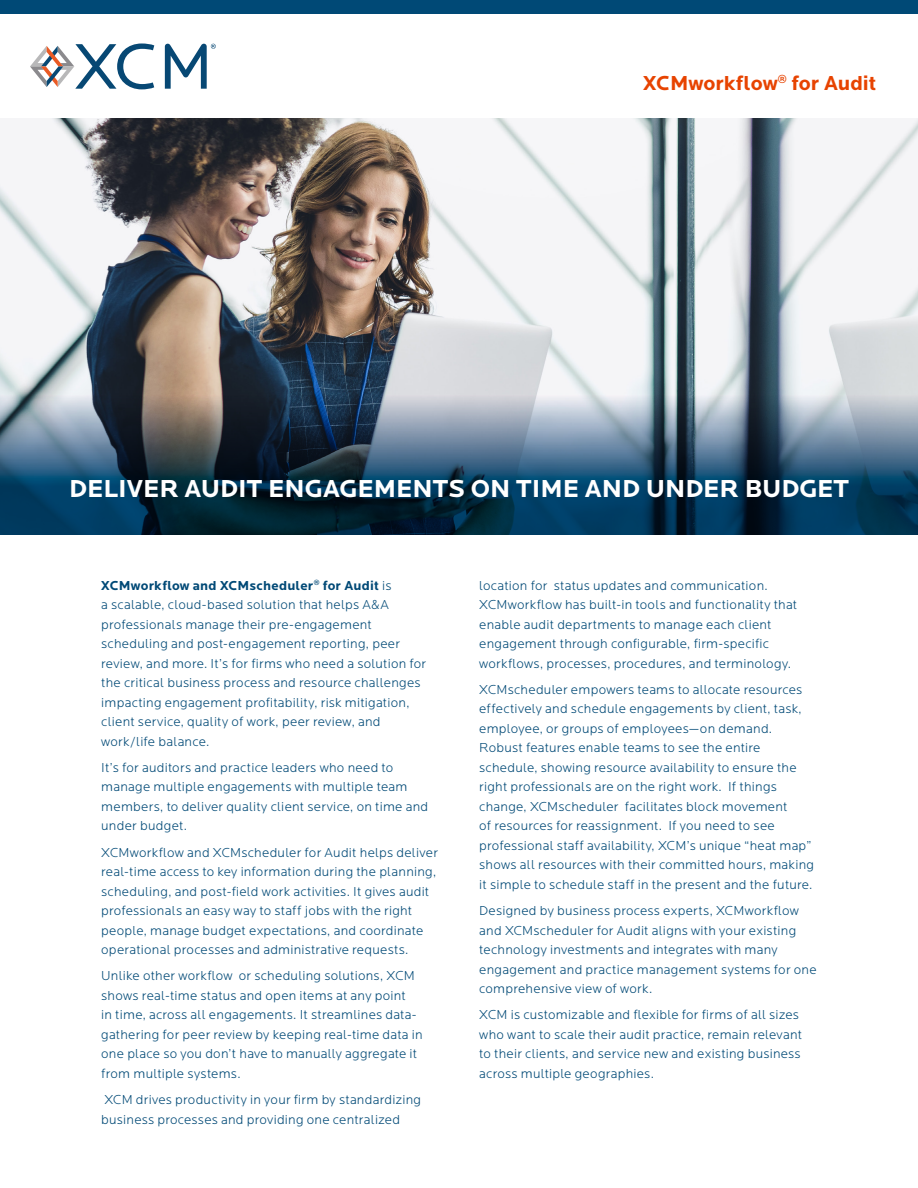
<style>
.page{position:relative;width:918px;height:1188px;background:#fff}
.page>*{position:absolute;margin:0;border:0;box-sizing:border-box;transform-origin:0 0}
.t1{font:700 25.5px "Locator";color:#fff}
.t2{font:700 21px "Locator";color:#e74300}
.t3{font:300 13.5px/19.5px "Locator";letter-spacing:.02em;color:#004976}
.s1{font-weight:700}
</style>
<div class="page">
<img style="left:0;top:119px;width:918px;height:275px">
<svg style="left:0;top:394px;width:918px;height:141px;background:#36566c"></svg>
<svg style="left:30px;top:44px;width:124px;height:45px"></svg>
<svg style="left:165px;top:44px;width:51px;height:45px"></svg>
<div style="left:0;top:0;width:918px;height:14px;background:#004976"></div>
<p class="t2" style="left:643px;top:71px;width:235px">XCMworkflow<sup>®</sup> for Audit</p>
<p class="t1" style="left:69px;top:474px;width:781px">DELIVER AUDIT ENGAGEMENTS ON TIME AND UNDER BUDGET</p>
<p class="t3" style="left:101px;top:575px;width:327px"><span class="s1">XCMworkflow and XCMscheduler</span><sup>®</sup> <span class="s1">for Audit</span> is<br>a scalable, cloud-based solution that helps A&amp;A professionals manage their pre-engagement scheduling and post-engagement reporting, peer review, and more. It’s for firms who need a solution for the critical business process and resource challenges impacting engagement profitability, risk mitigation, client service, quality of work, peer review, and work/life balance.</p>
<p class="t3" style="left:101px;top:758px;width:329px">It’s for auditors and practice leaders who need to manage multiple engagements with multiple team members, to deliver quality client service, on time and under budget.</p>
<p class="t3" style="left:101px;top:842px;width:338px">XCMworkflow and XCMscheduler for Audit helps deliver real-time access to key information during the planning, scheduling, and post-field work activities. It gives audit professionals an easy way to staff jobs with the right people, manage budget expectations, and coordinate operational processes and administrative requests.</p>
<p class="t3" style="left:101px;top:966px;width:323px">Unlike other workflow or scheduling solutions, XCM shows real-time status and open items at any point<br>in time, across all engagements. It streamlines data&shy;gathering for peer review by keeping real-time data in one place so you don’t have to manually aggregate it from multiple systems.</p>
<p class="t3" style="left:101px;top:1090px;width:321px">XCM drives productivity in your firm by standardizing business processes and providing one centralized</p>
<p class="t3" style="left:479px;top:575px;width:320px">location for status updates and communication.<br>XCMworkflow has built-in tools and functionality that enable audit departments to manage each client engagement through configurable, firm-specific workflows, processes, procedures, and terminology.</p>
<p class="t3" style="left:479px;top:680px;width:336px">XCMscheduler empowers teams to allocate resources effectively and schedule engagements by client, task, employee, or groups of employees—on demand.<br>Robust features enable teams to see the entire schedule, showing resource availability to ensure the right professionals are on the right work. If things change, XCMscheduler facilitates block movement<br>of resources for reassignment. If you need to see professional staff availability, XCM’s unique “heat map” shows all resources with their committed hours, making it simple to schedule staff in the present and the future.</p>
<p class="t3" style="left:479px;top:901px;width:339px">Designed by business process experts, XCMworkflow and XCMscheduler for Audit aligns with your existing technology investments and integrates with many engagement and practice management systems for one comprehensive view of work.</p>
<p class="t3" style="left:479px;top:1005px;width:324px">XCM is customizable and flexible for firms of all sizes who want to scale their audit practice, remain relevant to their clients, and service new and existing business across multiple geographies.</p>
</div>
